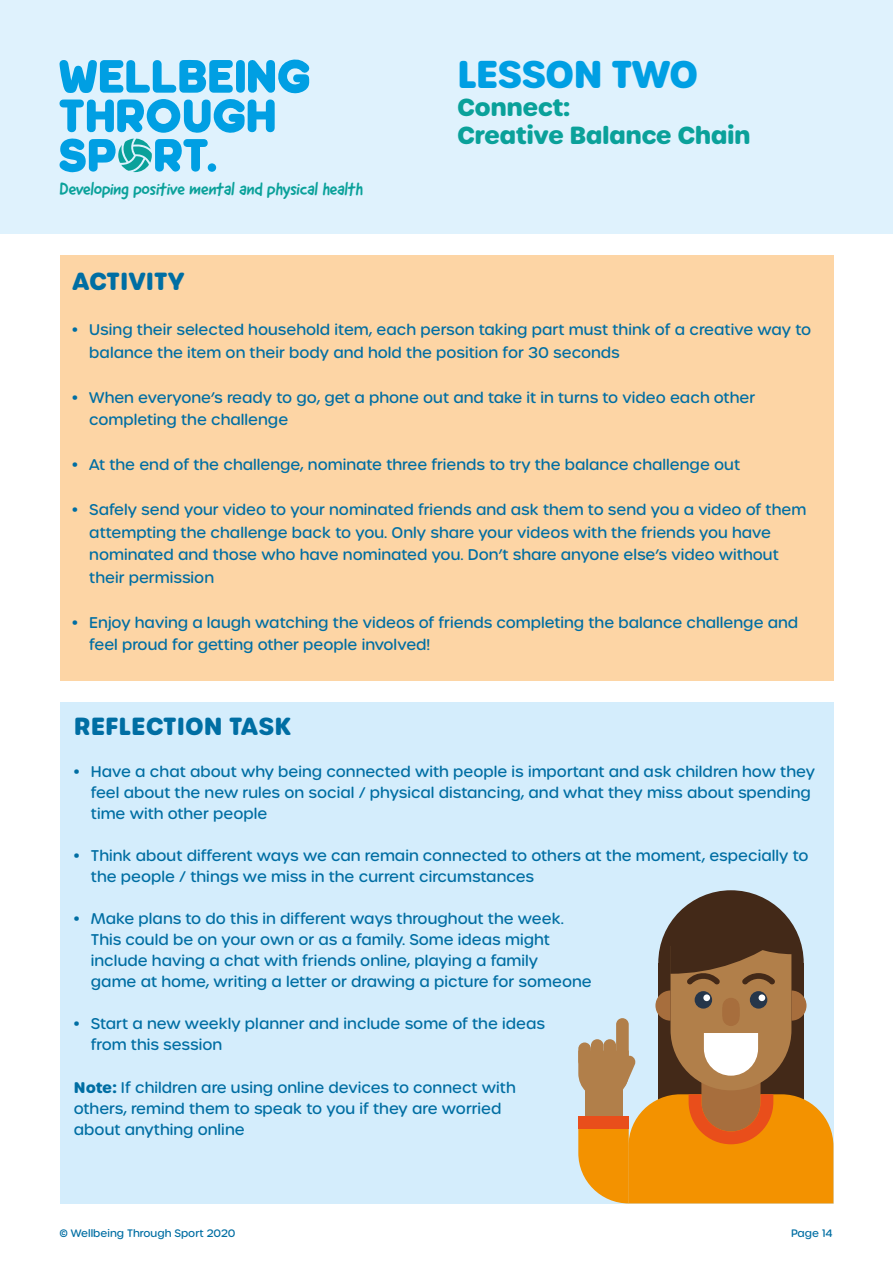
<style>
.page{position:relative;width:893px;height:1263px;background:#fff}
.page>*{position:absolute;margin:0;border:0;box-sizing:border-box;transform-origin:0 0}
.t1{font:700 37.5px "Urbane Rounded";letter-spacing:-.025em;color:#009fe3}
.t2{font:700 24px/28.2px "Urbane Rounded";letter-spacing:-.025em;color:#0aa19a}
.t3{font:700 24px "Urbane Rounded";color:#006ea3}
.t4{font:18px "Good Dog New";letter-spacing:-.025em;color:#0aa19a}
.t5{font:500 15px/21px "Urbane Rounded";color:#006ea3}
.t6{font:500 10.5px "Urbane Rounded";color:#006ea3}
.s1{font-weight:700}
</style>
<div class="page">
<div style="left:60px;top:255px;width:773px;height:426px;background:#fdd5a5"></div>
<div style="left:0;top:0;width:893px;height:234px;background:#dff2fd"></div>
<svg style="left:59px;top:59px;width:251px;height:113px"></svg>
<div style="left:60px;top:702px;width:773px;height:501px;background:#d4edfc"></div>
<div style="left:658px;top:890px;width:146px;height:146px;background:#432918;border-radius:50%"></div>
<svg style="left:578px;top:931px;width:255px;height:272px"></svg>
<p class="t4" style="left:60px;top:177px;width:305px">Developing positive mental and physical health</p>
<h1 class="t1" style="left:457px;top:48px;width:243px">LESSON TWO</h1>
<h2 class="t2" style="left:457px;top:93px;width:295px">Connect:<br>Creative Balance Chain</h2>
<h2 class="t3" style="left:72px;top:265px;width:114px">ACTIVITY</h2>
<p class="t5" style="left:89px;top:319px;width:723px;line-height:22.5px;text-indent:-17px">• Using their selected household item, each person taking part must think of a creative way to balance the item on their body and hold the position for 30 seconds</p>
<p class="t5" style="left:89px;top:386px;width:667px;line-height:22.5px;text-indent:-17px">• When everyone’s ready to go, get a phone out and take it in turns to video each other completing the challenge</p>
<p class="t5" style="left:72px;top:454px;width:669px">• At the end of the challenge, nominate three friends to try the balance challenge out</p>
<p class="t5" style="left:89px;top:499px;width:718px;line-height:22.5px;text-indent:-17px">• Safely send your video to your nominated friends and ask them to send you a video of them attempting the challenge back to you. Only share your videos with the friends you have nominated and those who have nominated you. Don’t share anyone else’s video without their permission</p>
<p class="t5" style="left:89px;top:611px;width:710px;line-height:22.5px;text-indent:-17px">• Enjoy having a laugh watching the videos of friends completing the balance challenge and feel proud for getting other people involved!</p>
<h2 class="t3" style="left:74px;top:710px;width:219px">REFLECTION TASK</h2>
<p class="t5" style="left:91px;top:761px;width:726px;text-indent:-17px">• Have a chat about why being connected with people is important and ask children how they feel about the new rules on social / physical distancing, and what they miss about spending time with other people</p>
<p class="t5" style="left:91px;top:845px;width:719px;text-indent:-17px">• Think about different ways we can remain connected to others at the moment, especially to the people / things we miss in the current circumstances</p>
<p class="t5" style="left:91px;top:908px;width:502px;text-indent:-17px">• Make plans to do this in different ways throughout the week.<br>This could be on your own or as a family. Some ideas might include having a chat with friends online, playing a family<br>game at home, writing a letter or drawing a picture for someone</p>
<p class="t5" style="left:91px;top:1013px;width:456px;text-indent:-17px">• Start a new weekly planner and include some of the ideas from this session</p>
<p class="t5" style="left:74px;top:1076px;width:443px"><span class="s1">Note:</span> If children are using online devices to connect with others, remind them to speak to you if they are worried about anything online</p>
<p class="t6" style="left:60px;top:1226px;width:178px">© Wellbeing Through Sport 2020</p>
<p class="t6" style="left:791px;top:1226px;width:43px">Page 14</p>
</div>
